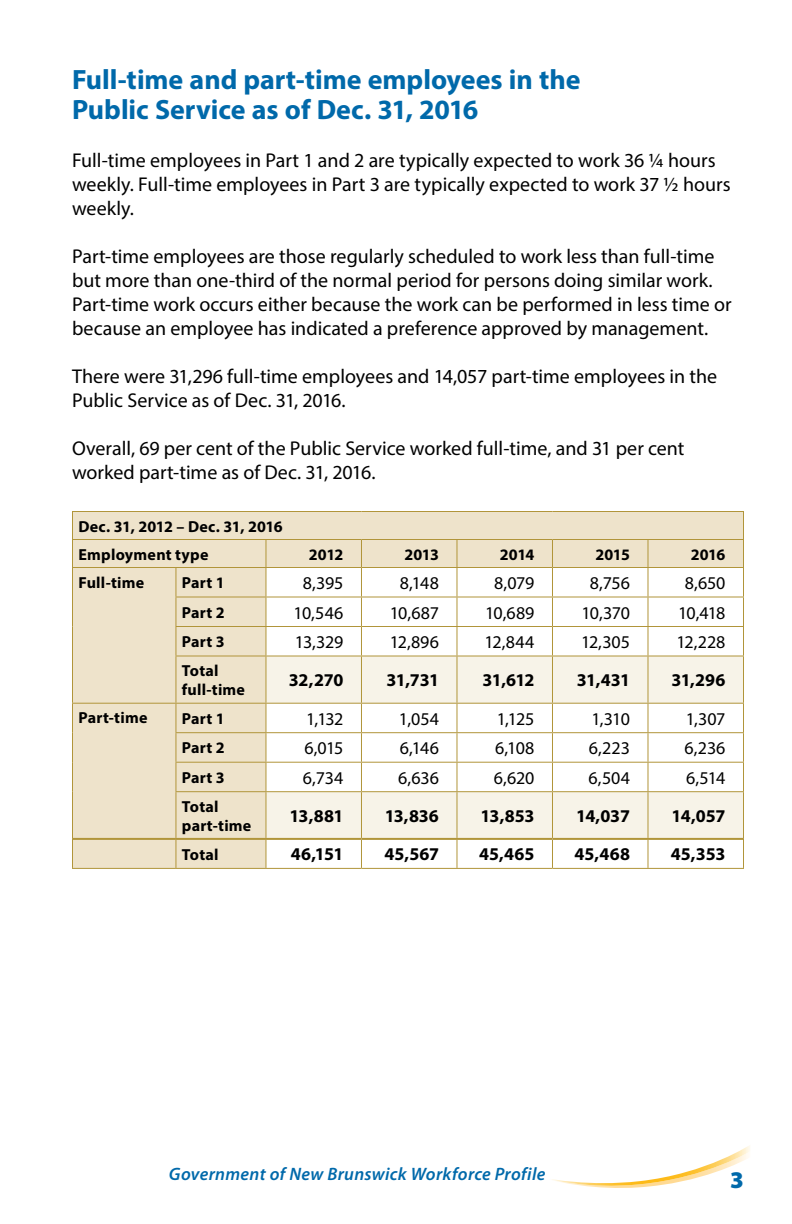
<style>
.page{position:relative;width:792px;height:1224px;background:#fff}
.page>*{position:absolute;margin:0;border:0;box-sizing:border-box;transform-origin:0 0}
.t1{font:700 28px/30px "Myriad Pro";letter-spacing:-.005em;color:#0069aa}
.t2{font:900 24px "Myriad Pro";color:#0069aa}
.t3{font:20px/24px "Myriad Pro";color:#000}
.t4{font:18px "Myriad Pro";letter-spacing:-.01em;color:#000}
.t5{font:700 18px "Myriad Pro";letter-spacing:-.01em;color:#000}
.t6{font:italic 600 18px "Myriad Pro";letter-spacing:.015em;color:#0069aa}
.t7{font:700 16px/19.2px "Myriad Pro";letter-spacing:.015em;color:#000}
</style>
<div class="page">
<svg style="left:552px;top:1145px;width:198px;height:43px"></svg>
<div style="left:73px;top:512px;width:192px;height:356px;background:#eee3cb"></div>
<hr style="left:175px;top:596px;width:91px;height:2px;background:#b1953a">
<hr style="left:175px;top:626px;width:91px;height:1px;background:#b1953a">
<hr style="left:175px;top:656px;width:91px;height:1px;background:#b1953a">
<hr style="left:176px;top:703px;width:90px;height:1px;background:#b1953a">
<hr style="left:175px;top:732px;width:91px;height:1px;background:#b1953a">
<hr style="left:175px;top:762px;width:91px;height:1px;background:#b1953a">
<hr style="left:175px;top:791px;width:91px;height:1px;background:#b1953a">
<hr style="left:266px;top:868px;width:95px;height:1px;background:#b1953a">
<hr style="left:361px;top:868px;width:96px;height:1px;background:#b1953a">
<hr style="left:457px;top:868px;width:95px;height:1px;background:#b1953a">
<hr style="left:552px;top:868px;width:96px;height:1px;background:#b1953a">
<hr style="left:648px;top:868px;width:96px;height:1px;background:#b1953a">
<svg style="left:72px;top:839px;width:1px;height:29px"></svg>
<hr style="left:72px;top:868px;width:104px;height:1px;background:#b1953a">
<svg style="left:175px;top:840px;width:1px;height:28px"></svg>
<hr style="left:176px;top:868px;width:90px;height:1px;background:#b1953a">
<hr style="left:176px;top:838px;width:90px;height:2px;background:#b1953a">
<hr style="left:72px;top:626px;width:1px;height:30px;background:#b1953a">
<svg style="left:175px;top:568px;width:1px;height:88px"></svg>
<hr style="left:72px;top:656px;width:1px;height:47px;background:#b1953a">
<hr style="left:175px;top:657px;width:1px;height:46px;background:#b1953a">
<hr style="left:72px;top:703px;width:104px;height:1px;background:#b1953a">
<svg style="left:72px;top:704px;width:1px;height:58px"></svg>
<hr style="left:72px;top:762px;width:1px;height:30px;background:#b1953a">
<svg style="left:175px;top:704px;width:1px;height:87px"></svg>
<hr style="left:72px;top:792px;width:1px;height:47px;background:#b1953a">
<hr style="left:175px;top:792px;width:1px;height:46px;background:#b1953a">
<hr style="left:73px;top:838px;width:103px;height:2px;background:#b1953a">
<hr style="left:72px;top:567px;width:104px;height:1px;background:#b1953a">
<hr style="left:176px;top:567px;width:90px;height:1px;background:#b1953a">
<hr style="left:72px;top:511px;width:104px;height:1px;background:#b1953a">
<svg style="left:72px;top:512px;width:1px;height:114px"></svg>
<hr style="left:176px;top:511px;width:90px;height:1px;background:#b1953a">
<hr style="left:266px;top:511px;width:95px;height:1px;background:#b1953a">
<hr style="left:361px;top:511px;width:96px;height:1px;background:#b1953a">
<hr style="left:457px;top:511px;width:95px;height:1px;background:#b1953a">
<hr style="left:552px;top:511px;width:96px;height:1px;background:#b1953a">
<hr style="left:648px;top:511px;width:96px;height:1px;background:#b1953a">
<svg style="left:265px;top:512px;width:479px;height:356px"></svg>
<hr style="left:72px;top:539px;width:104px;height:1px;background:#b1953a">
<hr style="left:176px;top:539px;width:90px;height:1px;background:#b1953a">
<hr style="left:266px;top:539px;width:95px;height:1px;background:#b1953a">
<hr style="left:361px;top:539px;width:96px;height:1px;background:#b1953a">
<hr style="left:457px;top:539px;width:95px;height:1px;background:#b1953a">
<hr style="left:552px;top:539px;width:96px;height:1px;background:#b1953a">
<hr style="left:648px;top:539px;width:96px;height:1px;background:#b1953a">
<h1 class="t1" style="left:72px;top:64px;width:510px">Full-time and part-time employees in the<br>Public Service as of Dec. 31, 2016</h1>
<p class="t3" style="left:72px;top:148px;width:660px">Full-time employees in Part 1 and 2 are typically expected to work 36 ¼ hours weekly. Full-time employees in Part 3 are typically expected to work 37 ½ hours weekly.</p>
<p class="t3" style="left:72px;top:244px;width:661px">Part-time employees are those regularly scheduled to work less than full-time but more than one-third of the normal period for persons doing similar work.<br>Part-time work occurs either because the work can be performed in less time or because an employee has indicated a preference approved by management.</p>
<p class="t3" style="left:72px;top:364px;width:647px">There were 31,296 full-time employees and 14,057 part-time employees in the<br>Public Service as of Dec. 31, 2016.</p>
<p class="t3" style="left:72px;top:436px;width:614px">Overall, 69 per cent of the Public Service worked full-time, and 31 per cent worked part-time as of Dec. 31, 2016.</p>
<p class="t7" style="left:78px;top:512px;width:206px;line-height:28px">Dec. 31, 2012 – Dec. 31, 2016<br>Employment type</p>
<p class="t7" style="left:309px;top:544px;width:36px">2012</p>
<p class="t7" style="left:404px;top:544px;width:36px">2013</p>
<p class="t7" style="left:500px;top:544px;width:36px">2014</p>
<p class="t7" style="left:595px;top:544px;width:36px">2015</p>
<p class="t7" style="left:691px;top:544px;width:36px">2016</p>
<p class="t7" style="left:78px;top:572px;width:67px">Full-time</p>
<p class="t7" style="left:182px;top:573px;width:44px">Part 1</p>
<p class="t4" style="left:303px;top:572px;width:42px">8,395</p>
<p class="t4" style="left:400px;top:572px;width:41px">8,148</p>
<p class="t4" style="left:494px;top:572px;width:42px">8,079</p>
<p class="t4" style="left:590px;top:572px;width:42px">8,756</p>
<p class="t4" style="left:685px;top:572px;width:42px">8,650</p>
<p class="t7" style="left:182px;top:602px;width:44px">Part 2</p>
<p class="t4" style="left:294px;top:601px;width:51px">10,546</p>
<p class="t4" style="left:390px;top:601px;width:51px">10,687</p>
<p class="t4" style="left:485px;top:601px;width:51px">10,689</p>
<p class="t4" style="left:581px;top:601px;width:50px">10,370</p>
<p class="t4" style="left:678px;top:601px;width:49px">10,418</p>
<p class="t7" style="left:182px;top:632px;width:44px">Part 3</p>
<p class="t4" style="left:295px;top:631px;width:50px">13,329</p>
<p class="t4" style="left:390px;top:631px;width:51px">12,896</p>
<p class="t4" style="left:485px;top:631px;width:51px">12,844</p>
<p class="t4" style="left:581px;top:631px;width:51px">12,305</p>
<p class="t4" style="left:677px;top:631px;width:50px">12,228</p>
<p class="t7" style="left:182px;top:660px;width:65px">Total full-time</p>
<p class="t5" style="left:289px;top:669px;width:56px">32,270</p>
<p class="t5" style="left:387px;top:669px;width:54px">31,731</p>
<p class="t5" style="left:483px;top:669px;width:53px">31,612</p>
<p class="t5" style="left:577px;top:669px;width:55px">31,431</p>
<p class="t5" style="left:672px;top:669px;width:55px">31,296</p>
<p class="t7" style="left:78px;top:708px;width:71px">Part-time</p>
<p class="t7" style="left:182px;top:708px;width:44px">Part 1</p>
<p class="t4" style="left:306px;top:708px;width:39px">1,132</p>
<p class="t4" style="left:399px;top:708px;width:41px">1,054</p>
<p class="t4" style="left:497px;top:708px;width:39px">1,125</p>
<p class="t4" style="left:591px;top:708px;width:40px">1,310</p>
<p class="t4" style="left:686px;top:708px;width:41px">1,307</p>
<p class="t7" style="left:182px;top:738px;width:44px">Part 2</p>
<p class="t4" style="left:304px;top:737px;width:41px">6,015</p>
<p class="t4" style="left:400px;top:737px;width:41px">6,146</p>
<p class="t4" style="left:495px;top:737px;width:41px">6,108</p>
<p class="t4" style="left:589px;top:737px;width:43px">6,223</p>
<p class="t4" style="left:684px;top:737px;width:43px">6,236</p>
<p class="t7" style="left:182px;top:767px;width:44px">Part 3</p>
<p class="t4" style="left:303px;top:767px;width:42px">6,734</p>
<p class="t4" style="left:398px;top:767px;width:42px">6,636</p>
<p class="t4" style="left:494px;top:767px;width:42px">6,620</p>
<p class="t4" style="left:589px;top:767px;width:43px">6,504</p>
<p class="t4" style="left:686px;top:767px;width:41px">6,514</p>
<p class="t7" style="left:182px;top:796px;width:71px">Total part-time</p>
<p class="t5" style="left:290px;top:804px;width:55px">13,881</p>
<p class="t5" style="left:385px;top:804px;width:56px">13,836</p>
<p class="t5" style="left:480px;top:804px;width:56px">13,853</p>
<p class="t5" style="left:576px;top:804px;width:55px">14,037</p>
<p class="t5" style="left:672px;top:804px;width:55px">14,057</p>
<p class="t7" style="left:182px;top:844px;width:38px">Total</p>
<p class="t5" style="left:291px;top:843px;width:54px">46,151</p>
<p class="t5" style="left:384px;top:843px;width:56px">45,567</p>
<p class="t5" style="left:479px;top:843px;width:57px">45,465</p>
<p class="t5" style="left:574px;top:843px;width:57px">45,468</p>
<p class="t5" style="left:671px;top:843px;width:56px">45,353</p>
<p class="t6" style="left:169px;top:1163px;width:378px">Government of New Brunswick Workforce Profile</p>
<p class="t2" style="left:730px;top:1164px;width:15px">3</p>
</div>
